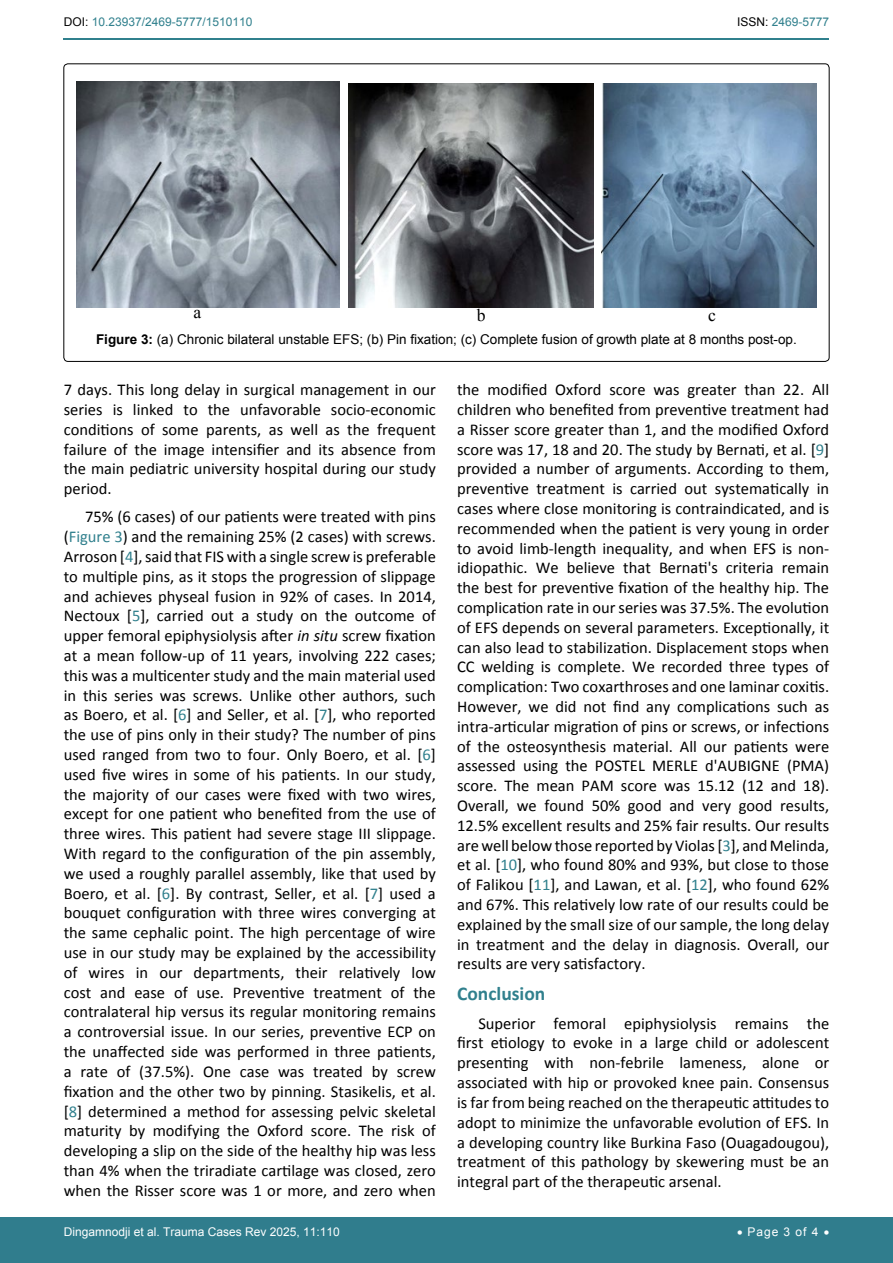
<style>
.page{position:relative;width:893px;height:1263px;background:#fff}
.page>*{position:absolute;margin:0;border:0;box-sizing:border-box;transform-origin:0 0}
.t1{font:700 19.5px "Calibri";color:#30808d}
.t2{font:17.55px "Times New Roman";color:#010101}
.t3{font:16.5px/19.8px "Calibri";color:#000;text-align:justify}
.t4{font:13.5px "Arial";color:#000}
.t5{font:12px "Arial";color:#fff}
.t6{font:12px "Arial";color:#30808d}
.s1{color:#000}
.s2{font-weight:700}
.s3{color:#30808d}
.s4{font-style:italic}
</style>
<div class="page">
<div style="left:0;top:1217px;width:893px;height:46px;background:#307d8d"></div>
<hr style="left:64px;top:38px;width:765px;height:2px;background:#30808d">
<img style="left:77px;top:81px;width:262px;height:226px">
<img style="left:348px;top:84px;width:245px;height:223px">
<img style="left:602px;top:84px;width:214px;height:223px">
<p class="t6" style="left:64px;top:14px;width:190px"><span class="s1">DOI:</span> 10.23937/2469-5777/1510110</p>
<p class="t6" style="left:737px;top:14px;width:94px"><span class="s1">ISSN:</span> 2469-5777</p>
<p class="t2" style="left:194px;top:300px;width:9px">a</p>
<p class="t2" style="left:477px;top:304px;width:10px">b</p>
<p class="t2" style="left:708px;top:304px;width:9px">c</p>
<p class="t4" style="left:96px;top:330px;width:702px"><span class="s2">Figure 3:</span> (a) Chronic bilateral unstable EFS; (b) Pin fixation; (c) Complete fusion of growth plate at 8 months post-op.</p>
<p class="t3" style="left:64px;top:380px;width:374px">7 days. This long delay in surgical management in our series is linked to the unfavorable socio-economic conditions of some parents, as well as the frequent failure of the image intensifier and its absence from the main pediatric university hospital during our study period.</p>
<p class="t3" style="left:64px;top:507px;width:374px;text-indent:21px">75% (6 cases) of our patients were treated with pins (<span class="s3">Figure 3</span>) and the remaining 25% (2 cases) with screws.<br>Arroson [<span class="s3">4</span>], said that FIS with a single screw is preferable to multiple pins, as it stops the progression of slippage and achieves physeal fusion in 92% of cases. In 2014, Nectoux [<span class="s3">5</span>], carried out a study on the outcome of upper femoral epiphysiolysis after <span class="s4">in situ</span> screw fixation at a mean follow-up of 11 years, involving 222 cases; this was a multicenter study and the main material used in this series was screws. Unlike other authors, such as Boero, et al. [<span class="s3">6</span>] and Seller, et al. [<span class="s3">7</span>], who reported the use of pins only in their study? The number of pins used ranged from two to four. Only Boero, et al. [<span class="s3">6</span>] used five wires in some of his patients. In our study, the majority of our cases were fixed with two wires, except for one patient who benefited from the use of three wires. This patient had severe stage III slippage.<br>With regard to the configuration of the pin assembly, we used a roughly parallel assembly, like that used by Boero, et al. [<span class="s3">6</span>]. By contrast, Seller, et al. [<span class="s3">7</span>] used a bouquet configuration with three wires converging at the same cephalic point. The high percentage of wire use in our study may be explained by the accessibility of wires in our departments, their relatively low cost and ease of use. Preventive treatment of the contralateral hip versus its regular monitoring remains a controversial issue. In our series, preventive ECP on the unaffected side was performed in three patients, a rate of (37.5%). One case was treated by screw fixation and the other two by pinning. Stasikelis, et al. [<span class="s3">8</span>] determined a method for assessing pelvic skeletal maturity by modifying the Oxford score. The risk of developing a slip on the side of the healthy hip was less than 4% when the triradiate cartilage was closed, zero when the Risser score was 1 or more, and zero when</p>
<p class="t3" style="left:457px;top:380px;width:374px">the modified Oxford score was greater than 22. All children who benefited from preventive treatment had a Risser score greater than 1, and the modified Oxford score was 17, 18 and 20. The study by Bernati, et al. [<span class="s3">9</span>] provided a number of arguments. According to them, preventive treatment is carried out systematically in cases where close monitoring is contraindicated, and is recommended when the patient is very young in order to avoid limb-length inequality, and when EFS is non&shy;idiopathic. We believe that Bernati's criteria remain the best for preventive fixation of the healthy hip. The complication rate in our series was 37.5%. The evolution of EFS depends on several parameters. Exceptionally, it can also lead to stabilization. Displacement stops when CC welding is complete. We recorded three types of complication: Two coxarthroses and one laminar coxitis.<br>However, we did not find any complications such as intra-articular migration of pins or screws, or infections of the osteosynthesis material. All our patients were assessed using the POSTEL MERLE d'AUBIGNE (PMA) score. The mean PAM score was 15.12 (12 and 18).<br>Overall, we found 50% good and very good results, 12.5% excellent results and 25% fair results. Our results are well below those reported by Violas [<span class="s3">3</span>], and Melinda, et al. [<span class="s3">10</span>], who found 80% and 93%, but close to those of Falikou [<span class="s3">11</span>], and Lawan, et al. [<span class="s3">12</span>], who found 62% and 67%. This relatively low rate of our results could be explained by the small size of our sample, the long delay in treatment and the delay in diagnosis. Overall, our results are very satisfactory.</p>
<p class="t1" style="left:457px;top:981px;width:90px">Conclusion</p>
<p class="t3" style="left:457px;top:1013px;width:374px;text-indent:21px">Superior femoral epiphysiolysis remains the first etiology to evoke in a large child or adolescent presenting with non-febrile lameness, alone or associated with hip or provoked knee pain. Consensus is far from being reached on the therapeutic attitudes to adopt to minimize the unfavorable evolution of EFS. In a developing country like Burkina Faso (Ouagadougou), treatment of this pathology by skewering must be an integral part of the therapeutic arsenal.</p>
<p class="t5" style="left:64px;top:1223px;width:278px">Dingamnodji et al. Trauma Cases Rev 2025, 11:110</p>
<p class="t5" style="left:737px;top:1223px;width:94px">• Page 3 of 4 •</p>
</div>
